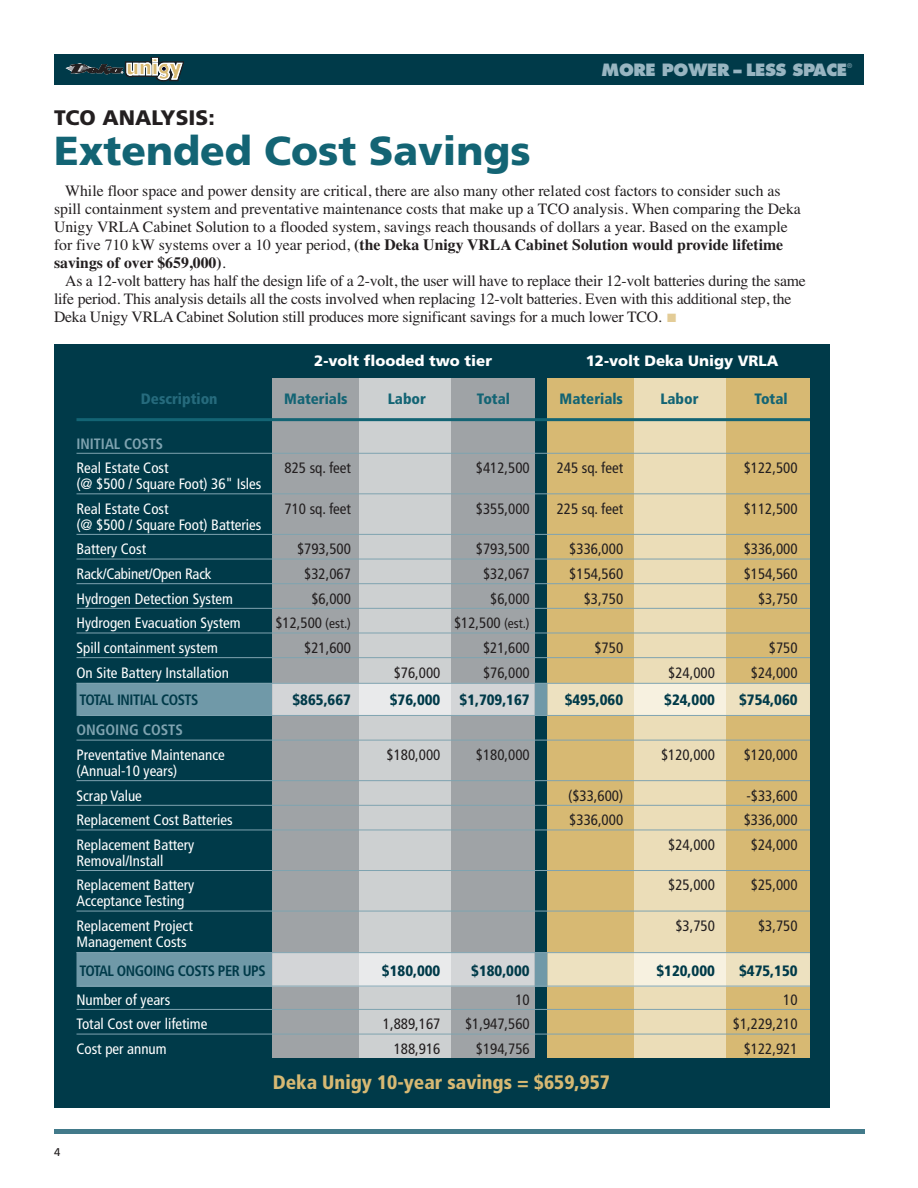
<style>
.page{position:relative;width:918px;height:1188px;background:#fff}
.page>*{position:absolute;margin:0;border:0;box-sizing:border-box;transform-origin:0 0}
.t1{font:900 40.5px "Frutiger";color:#136474}
.t2{font:900 21px "Frutiger";color:#231f20}
.t3{font:900 condensed 19.5px "Frutiger";color:#d7b973}
.t4{font:800 16.5px "Futura";letter-spacing:-.025em;color:#98b5c1}
.t5{font:15.75px/18px "Times";color:#231f20}
.t6{font:condensed 15px/24.6px "Frutiger";color:#fff}
.t7{font:condensed 15px "Frutiger";color:#231f20}
.t8{font:900 condensed 15px "Frutiger";color:#003a49}
.t9{font:900 15px "Frutiger";color:#fff}
.t10{font:700 condensed 15px "Frutiger";letter-spacing:-.03em;color:#003a49}
.t11{font:900 condensed 15px "Frutiger";color:#136474}
.t12{font:700 condensed 15px "Frutiger";color:#7fa3b0}
.t13{font:900 condensed 15px "Frutiger";color:#266b7d}
.t14{font:11.25px "Frutiger";color:#231f20}
.t15{font:condensed 6.3px "Futura";color:#98b5c1}
.s1{font-weight:700}
.s2{color:#e3cc97}
.s3{font-size:13.5px}
</style>
<div class="page">
<hr style="left:54px;top:1130px;width:810px;height:4px;background:#427a8a">
<div style="left:54px;top:54px;width:810px;height:30px;background:#003a49"></div>
<svg style="left:65px;top:57px;width:119px;height:24px"></svg>
<div style="left:54px;top:344px;width:776px;height:764px;background:#003a49"></div>
<div style="left:548px;top:378px;width:262px;height:680px;background:#d7b973"></div>
<div style="left:635px;top:378px;width:91px;height:680px;background:#ebddb8"></div>
<div style="left:272px;top:378px;width:263px;height:680px;background:#9fa3a6"></div>
<div style="left:359px;top:378px;width:91px;height:680px;background:#cdd0d1"></div>
<hr style="left:76px;top:418px;width:734px;height:3px;background:#136474">
<svg style="left:76px;top:684px;width:734px;height:32px;background:#bec8c2"></svg>
<div style="left:359px;top:683px;width:91px;height:33px;background:#e9eaeb"></div>
<svg style="left:76px;top:953px;width:734px;height:34px;background:#bdc7c2"></svg>
<div style="left:359px;top:952px;width:91px;height:35px;background:#e9eaeb"></div>
<hr style="left:76px;top:453px;width:734px;height:1px;background:#7fa3b0">
<hr style="left:76px;top:493px;width:734px;height:1px;background:#7fa3b0">
<hr style="left:76px;top:534px;width:734px;height:1px;background:#7fa3b0">
<hr style="left:76px;top:559px;width:734px;height:1px;background:#7fa3b0">
<hr style="left:76px;top:583px;width:734px;height:1px;background:#7fa3b0">
<hr style="left:76px;top:608px;width:734px;height:1px;background:#7fa3b0">
<hr style="left:76px;top:633px;width:734px;height:1px;background:#7fa3b0">
<hr style="left:76px;top:657px;width:734px;height:1px;background:#7fa3b0">
<hr style="left:76px;top:683px;width:734px;height:1px;background:#7fa3b0">
<hr style="left:80px;top:715px;width:730px;height:1px;background:#7fa3b0">
<hr style="left:76px;top:740px;width:734px;height:1px;background:#7fa3b0">
<hr style="left:76px;top:780px;width:734px;height:1px;background:#7fa3b0">
<hr style="left:76px;top:805px;width:734px;height:1px;background:#7fa3b0">
<hr style="left:76px;top:830px;width:734px;height:1px;background:#7fa3b0">
<hr style="left:76px;top:870px;width:734px;height:1px;background:#7fa3b0">
<hr style="left:76px;top:911px;width:734px;height:1px;background:#7fa3b0">
<hr style="left:76px;top:952px;width:734px;height:1px;background:#7fa3b0">
<hr style="left:80px;top:986px;width:730px;height:1px;background:#7fa3b0">
<hr style="left:76px;top:1009px;width:734px;height:1px;background:#7fa3b0">
<hr style="left:76px;top:1034px;width:734px;height:1px;background:#7fa3b0">
<p class="t4" style="left:602px;top:63px;width:247px">MORE POWER – LESS SPACE</p>
<p class="t15" style="left:847px;top:63px;width:7px">®</p>
<h2 class="t2" style="left:54px;top:109px;width:162px">TCO ANALYSIS:</h2>
<h1 class="t1" style="left:54px;top:135px;width:478px">Extended Cost Savings</h1>
<p class="t5" style="left:54px;top:182px;width:748px;text-indent:11px">While floor space and power density are critical, there are also many other related cost factors to consider such as spill containment system and preventative maintenance costs that make up a TCO analysis. When comparing the Deka Unigy VRLA Cabinet Solution to a flooded system, savings reach thousands of dollars a year. Based on the example for five 710 kW systems over a 10 year period, <span class="s1">(the Deka Unigy VRLA Cabinet Solution would provide lifetime savings of over $659,000)</span>.</p>
<p class="t5" style="left:54px;top:272px;width:753px;text-indent:11px">As a 12-volt battery has half the design life of a 2-volt, the user will have to replace their 12-volt batteries during the same life period. This analysis details all the costs involved when replacing 12-volt batteries. Even with this additional step, the<br>Deka Unigy VRLA Cabinet Solution still produces more significant savings for a much lower TCO. <span class="s2">■</span></p>
<p class="t9" style="left:314px;top:355px;width:179px">2-volt flooded two tier</p>
<p class="t9" style="left:586px;top:355px;width:194px">12-volt Deka Unigy VRLA</p>
<p class="t13" style="left:141px;top:393px;width:78px">Description</p>
<p class="t11" style="left:284px;top:393px;width:65px">Materials</p>
<p class="t11" style="left:388px;top:393px;width:40px">Labor</p>
<p class="t11" style="left:477px;top:393px;width:35px">Total</p>
<p class="t11" style="left:560px;top:393px;width:65px">Materials</p>
<p class="t11" style="left:660px;top:393px;width:40px">Labor</p>
<p class="t11" style="left:754px;top:393px;width:35px">Total</p>
<p class="t12" style="left:76px;top:437px;width:88px">INITIAL COSTS</p>
<p class="t6" style="left:76px;top:457px;width:94px">Real Estate Cost</p>
<p class="t7" style="left:285px;top:462px;width:68px">825 sq. feet</p>
<p class="t7" style="left:476px;top:462px;width:55px">$412,500</p>
<p class="t7" style="left:557px;top:462px;width:68px">245 sq. feet</p>
<p class="t7" style="left:744px;top:462px;width:55px">$122,500</p>
<p class="t6" style="left:76px;top:473px;width:186px">(@ $500 / Square Foot) 36" Isles<br>Real Estate Cost</p>
<p class="t7" style="left:285px;top:502px;width:68px">710 sq. feet</p>
<p class="t7" style="left:476px;top:502px;width:55px">$355,000</p>
<p class="t7" style="left:557px;top:502px;width:68px">225 sq. feet</p>
<p class="t7" style="left:744px;top:502px;width:55px">$112,500</p>
<p class="t6" style="left:76px;top:513px;width:186px">(@ $500 / Square Foot) Batteries<br>Battery Cost</p>
<p class="t7" style="left:297px;top:543px;width:55px">$793,500</p>
<p class="t7" style="left:476px;top:543px;width:55px">$793,500</p>
<p class="t7" style="left:569px;top:543px;width:55px">$336,000</p>
<p class="t7" style="left:744px;top:543px;width:55px">$336,000</p>
<p class="t6" style="left:76px;top:563px;width:137px">Rack/Cabinet/Open Rack</p>
<p class="t7" style="left:304px;top:568px;width:48px">$32,067</p>
<p class="t7" style="left:483px;top:568px;width:48px">$32,067</p>
<p class="t7" style="left:569px;top:568px;width:55px">$154,560</p>
<p class="t7" style="left:744px;top:568px;width:55px">$154,560</p>
<p class="t6" style="left:76px;top:587px;width:158px">Hydrogen Detection System</p>
<p class="t7" style="left:311px;top:592px;width:41px">$6,000</p>
<p class="t7" style="left:490px;top:592px;width:41px">$6,000</p>
<p class="t7" style="left:584px;top:592px;width:41px">$3,750</p>
<p class="t7" style="left:758px;top:592px;width:41px">$3,750</p>
<p class="t6" style="left:76px;top:612px;width:166px">Hydrogen Evacuation System</p>
<p class="t7" style="left:275px;top:617px;width:77px">$12,500 <span class="s3">(est.)</span></p>
<p class="t7" style="left:454px;top:617px;width:77px">$12,500 <span class="s3">(est.)</span></p>
<p class="t6" style="left:76px;top:637px;width:143px">Spill containment system</p>
<p class="t7" style="left:304px;top:642px;width:48px">$21,600</p>
<p class="t7" style="left:483px;top:642px;width:48px">$21,600</p>
<p class="t7" style="left:594px;top:642px;width:30px">$750</p>
<p class="t7" style="left:769px;top:642px;width:30px">$750</p>
<p class="t6" style="left:76px;top:661px;width:154px">On Site Battery Installation</p>
<p class="t7" style="left:394px;top:666px;width:48px">$76,000</p>
<p class="t7" style="left:483px;top:666px;width:48px">$76,000</p>
<p class="t7" style="left:668px;top:666px;width:48px">$24,000</p>
<p class="t7" style="left:751px;top:666px;width:48px">$24,000</p>
<p class="t10" style="left:79px;top:693px;width:120px">TOTAL INITIAL COSTS</p>
<p class="t8" style="left:293px;top:693px;width:60px">$865,667</p>
<p class="t8" style="left:390px;top:693px;width:52px">$76,000</p>
<p class="t8" style="left:460px;top:693px;width:72px">$1,709,167</p>
<p class="t8" style="left:565px;top:693px;width:60px">$495,060</p>
<p class="t8" style="left:664px;top:693px;width:52px">$24,000</p>
<p class="t8" style="left:739px;top:693px;width:60px">$754,060</p>
<p class="t12" style="left:76px;top:724px;width:108px">ONGOING COSTS</p>
<p class="t6" style="left:76px;top:744px;width:150px">Preventative Maintenance</p>
<p class="t7" style="left:387px;top:749px;width:55px">$180,000</p>
<p class="t7" style="left:476px;top:749px;width:55px">$180,000</p>
<p class="t7" style="left:661px;top:749px;width:55px">$120,000</p>
<p class="t7" style="left:744px;top:749px;width:55px">$120,000</p>
<p class="t6" style="left:76px;top:760px;width:102px">(Annual-10 years)<br>Scrap Value</p>
<p class="t7" style="left:568px;top:789px;width:57px">($33,600)</p>
<p class="t7" style="left:746px;top:789px;width:53px">-$33,600</p>
<p class="t6" style="left:76px;top:809px;width:158px">Replacement Cost Batteries</p>
<p class="t7" style="left:569px;top:814px;width:55px">$336,000</p>
<p class="t7" style="left:744px;top:814px;width:55px">$336,000</p>
<p class="t6" style="left:76px;top:834px;width:119px">Replacement Battery</p>
<p class="t7" style="left:668px;top:839px;width:48px">$24,000</p>
<p class="t7" style="left:751px;top:839px;width:48px">$24,000</p>
<p class="t6" style="left:76px;top:849px;width:119px">Removal/Install<br>Replacement Battery</p>
<p class="t7" style="left:668px;top:879px;width:48px">$25,000</p>
<p class="t7" style="left:751px;top:879px;width:48px">$25,000</p>
<p class="t6" style="left:76px;top:890px;width:118px">Acceptance Testing<br>Replacement Project</p>
<p class="t7" style="left:675px;top:920px;width:41px">$3,750</p>
<p class="t7" style="left:758px;top:920px;width:41px">$3,750</p>
<p class="t6" style="left:76px;top:931px;width:112px">Management Costs</p>
<p class="t10" style="left:79px;top:964px;width:188px">TOTAL ONGOING COSTS PER UPS</p>
<p class="t8" style="left:382px;top:964px;width:60px">$180,000</p>
<p class="t8" style="left:471px;top:964px;width:60px">$180,000</p>
<p class="t8" style="left:656px;top:964px;width:60px">$120,000</p>
<p class="t8" style="left:739px;top:964px;width:60px">$475,150</p>
<p class="t6" style="left:76px;top:988px;width:95px">Number of years</p>
<p class="t7" style="left:515px;top:993px;width:16px">10</p>
<p class="t7" style="left:783px;top:993px;width:16px">10</p>
<p class="t6" style="left:76px;top:1013px;width:132px">Total Cost over lifetime</p>
<p class="t7" style="left:383px;top:1018px;width:59px">1,889,167</p>
<p class="t7" style="left:465px;top:1018px;width:66px">$1,947,560</p>
<p class="t7" style="left:733px;top:1018px;width:66px">$1,229,210</p>
<p class="t6" style="left:76px;top:1038px;width:92px">Cost per annum</p>
<p class="t7" style="left:394px;top:1043px;width:48px">188,916</p>
<p class="t7" style="left:476px;top:1043px;width:55px">$194,756</p>
<p class="t7" style="left:744px;top:1043px;width:55px">$122,921</p>
<p class="t3" style="left:273px;top:1075px;width:339px">Deka Unigy 10-year savings = $659,957</p>
<p class="t14" style="left:54px;top:1148px;width:8px">4</p>
</div>
